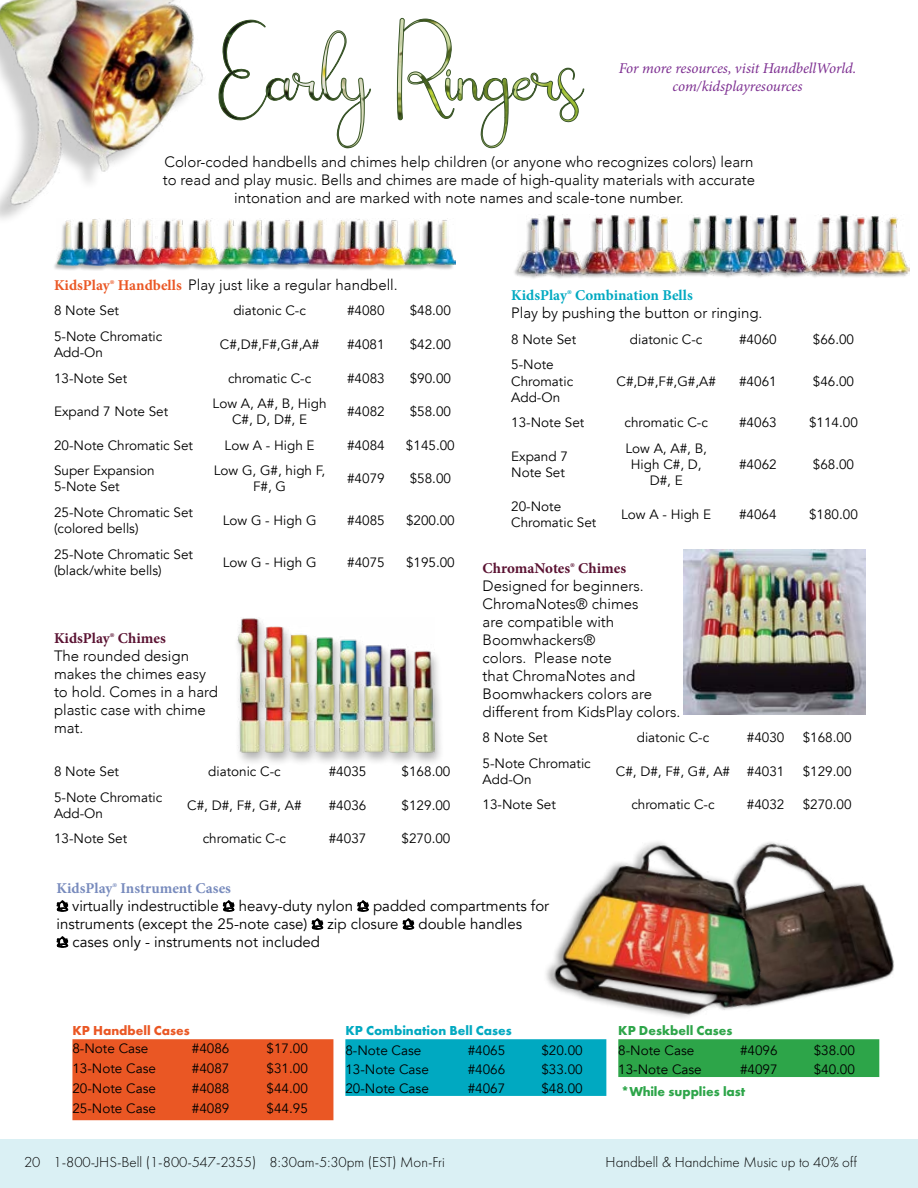
<style>
.page{position:relative;width:918px;height:1188px;background:#fff}
.page>*{position:absolute;margin:0;border:0;box-sizing:border-box;transform-origin:0 0}
.t1{font:300 15px/18px "Avenir";color:#000}
.t2{font:15px "Avenir";color:#000}
.t3{font:300 15px "Futura PT";color:#000}
.t4{font:italic 15px/18px "Minion Pro";letter-spacing:-.01em;color:#7d2f91;text-align:center}
.t5{font:700 15px "Minion Pro";color:#5a1232}
.t6{font:700 15px "Minion Pro";color:#00a9c1}
.t7{font:700 15px "Minion Pro";color:#788bbd}
.t8{font:13.5px/16.2px "Avenir";color:#000}
.t9{font:700 13.5px "Futura PT";color:#2da549}
.t10{font:700 13.5px "Futura PT";color:#00a9c1}
.t11{font:700 13.5px "Futura PT";color:#ea5724}
.s1{font-family:"Minion Pro";font-weight:700;color:#ea5724}
</style>
<div class="page">
<div style="left:0;top:1139px;width:918px;height:49px;background:#daf0f4"></div>
<div style="left:72px;top:1039px;width:261px;height:81px;background:#ea5724"></div>
<div style="left:618px;top:1071px;width:261px;height:6px;background:#2da549"></div>
<div style="left:345px;top:1039px;width:261px;height:57px;background:#00a9c1"></div>
<img style="left:684px;top:550px;width:182px;height:165px">
<div style="left:513px;top:216px;width:396px;height:64px;background:#000;opacity:.3"></div>
<img style="left:518px;top:215px;width:391px;height:61px">
<div style="left:233px;top:616px;width:212px;height:151px;background:#000;opacity:.3"></div>
<img style="left:238px;top:618px;width:197px;height:135px">
<div style="left:52px;top:220px;width:403px;height:51px;background:#000;opacity:.3"></div>
<img style="left:280px;top:219px;width:175px;height:46px">
<svg style="left:280px;top:17px;width:305px;height:132px"></svg>
<img style="left:0;top:0;width:280px;height:267px">
<img style="left:605px;top:871px;width:289px;height:200px">
<img style="left:546px;top:842px;width:272px;height:197px">
<p class="t4" style="left:619px;top:59px;width:239px">For more resources, visit HandbellWorld. com/kidsplayresources</p>
<p class="t1" style="left:163px;top:153px;width:594px;text-align:center">Color-coded handbells and chimes help children (or anyone who recognizes colors) learn to read and play music. Bells and chimes are made of high-quality materials with accurate intonation and are marked with note names and scale-tone number.</p>
<p class="t1" style="left:54px;top:276px;width:345px"><span class="s1">KidsPlay® Handbells</span> Play just like a regular handbell.</p>
<p class="t8" style="left:54px;top:303px;width:67px">8 Note Set</p>
<p class="t8" style="left:233px;top:303px;width:74px">diatonic C-c</p>
<p class="t8" style="left:347px;top:303px;width:39px">#4080</p>
<p class="t8" style="left:410px;top:303px;width:43px">$48.00</p>
<p class="t8" style="left:54px;top:328px;width:110px">5-Note Chromatic<br>Add-On</p>
<p class="t8" style="left:220px;top:336px;width:101px">C#,D#,F#,G#,A#</p>
<p class="t8" style="left:347px;top:336px;width:39px">#4081</p>
<p class="t8" style="left:410px;top:336px;width:43px">$42.00</p>
<p class="t8" style="left:54px;top:370px;width:75px">13-Note Set</p>
<p class="t8" style="left:228px;top:370px;width:85px">chromatic C-c</p>
<p class="t8" style="left:347px;top:370px;width:39px">#4083</p>
<p class="t8" style="left:410px;top:370px;width:43px">$90.00</p>
<p class="t8" style="left:54px;top:404px;width:116px">Expand 7 Note Set</p>
<p class="t8" style="left:213px;top:396px;width:116px;text-align:center">Low A, A#, B, High<br>C#, D, D#, E</p>
<p class="t8" style="left:347px;top:404px;width:39px">#4082</p>
<p class="t8" style="left:410px;top:404px;width:43px">$58.00</p>
<p class="t8" style="left:54px;top:437px;width:140px">20-Note Chromatic Set</p>
<p class="t8" style="left:225px;top:437px;width:92px">Low A - High E</p>
<p class="t8" style="left:347px;top:437px;width:39px">#4084</p>
<p class="t8" style="left:406px;top:437px;width:50px">$145.00</p>
<p class="t8" style="left:54px;top:463px;width:102px">Super Expansion<br>5-Note Set</p>
<p class="t8" style="left:214px;top:463px;width:113px;text-align:center">Low G, G#, high F,<br>F#, G</p>
<p class="t8" style="left:347px;top:471px;width:39px">#4079</p>
<p class="t8" style="left:410px;top:471px;width:43px">$58.00</p>
<p class="t8" style="left:54px;top:504px;width:140px">25-Note Chromatic Set (colored bells)</p>
<p class="t8" style="left:223px;top:513px;width:95px">Low G - High G</p>
<p class="t8" style="left:347px;top:513px;width:39px">#4085</p>
<p class="t8" style="left:406px;top:513px;width:50px">$200.00</p>
<p class="t8" style="left:54px;top:546px;width:140px">25-Note Chromatic Set (black/white bells)</p>
<p class="t8" style="left:223px;top:554px;width:95px">Low G - High G</p>
<p class="t8" style="left:347px;top:554px;width:39px">#4075</p>
<p class="t8" style="left:406px;top:554px;width:50px">$195.00</p>
<p class="t5" style="left:54px;top:627px;width:113px">KidsPlay® Chimes</p>
<p class="t1" style="left:54px;top:646px;width:166px">The rounded design makes the chimes easy to hold. Comes in a hard plastic case with chime mat.</p>
<p class="t8" style="left:54px;top:764px;width:67px">8 Note Set</p>
<p class="t8" style="left:208px;top:764px;width:74px">diatonic C-c</p>
<p class="t8" style="left:329px;top:764px;width:39px">#4035</p>
<p class="t8" style="left:402px;top:764px;width:50px">$168.00</p>
<p class="t8" style="left:54px;top:789px;width:110px">5-Note Chromatic<br>Add-On</p>
<p class="t8" style="left:187px;top:797px;width:116px">C#, D#, F#, G#, A#</p>
<p class="t8" style="left:329px;top:797px;width:39px">#4036</p>
<p class="t8" style="left:402px;top:797px;width:50px">$129.00</p>
<p class="t8" style="left:54px;top:831px;width:75px">13-Note Set</p>
<p class="t8" style="left:203px;top:831px;width:85px">chromatic C-c</p>
<p class="t8" style="left:329px;top:831px;width:39px">#4037</p>
<p class="t8" style="left:402px;top:831px;width:50px">$270.00</p>
<p class="t6" style="left:511px;top:285px;width:183px">KidsPlay® Combination Bells</p>
<p class="t1" style="left:511px;top:304px;width:253px">Play by pushing the button or ringing.</p>
<p class="t8" style="left:511px;top:331px;width:67px">8 Note Set</p>
<p class="t8" style="left:630px;top:331px;width:74px">diatonic C-c</p>
<p class="t8" style="left:739px;top:331px;width:39px">#4060</p>
<p class="t8" style="left:813px;top:331px;width:43px">$66.00</p>
<p class="t8" style="left:511px;top:357px;width:63px">5-Note<br>Chromatic<br>Add-On</p>
<p class="t8" style="left:617px;top:373px;width:101px">C#,D#,F#,G#,A#</p>
<p class="t8" style="left:739px;top:373px;width:39px">#4061</p>
<p class="t8" style="left:813px;top:373px;width:43px">$46.00</p>
<p class="t8" style="left:511px;top:415px;width:75px">13-Note Set</p>
<p class="t8" style="left:625px;top:415px;width:85px">chromatic C-c</p>
<p class="t8" style="left:739px;top:415px;width:39px">#4063</p>
<p class="t8" style="left:809px;top:415px;width:50px">$114.00</p>
<p class="t8" style="left:511px;top:448px;width:58px">Expand 7<br>Note Set</p>
<p class="t8" style="left:625px;top:440px;width:83px;text-align:center">Low A, A#, B,<br>High C#, D,<br>D#, E</p>
<p class="t8" style="left:739px;top:457px;width:39px">#4062</p>
<p class="t8" style="left:813px;top:457px;width:43px">$68.00</p>
<p class="t8" style="left:511px;top:498px;width:87px">20-Note<br>Chromatic Set</p>
<p class="t8" style="left:621px;top:506px;width:92px">Low A - High E</p>
<p class="t8" style="left:739px;top:506px;width:39px">#4064</p>
<p class="t8" style="left:809px;top:506px;width:50px">$180.00</p>
<p class="t5" style="left:483px;top:557px;width:145px">ChromaNotes® Chimes</p>
<p class="t1" style="left:483px;top:576px;width:199px">Designed for beginners.<br>ChromaNotes® chimes<br>are compatible with<br>Boomwhackers®<br>colors. Please note<br>that ChromaNotes and<br>Boomwhackers colors are different from KidsPlay colors.</p>
<p class="t8" style="left:483px;top:730px;width:67px">8 Note Set</p>
<p class="t8" style="left:637px;top:730px;width:74px">diatonic C-c</p>
<p class="t8" style="left:747px;top:730px;width:39px">#4030</p>
<p class="t8" style="left:803px;top:730px;width:50px">$168.00</p>
<p class="t8" style="left:483px;top:755px;width:110px">5-Note Chromatic<br>Add-On</p>
<p class="t8" style="left:616px;top:763px;width:170px">C#, D#, F#, G#, A# #4031</p>
<p class="t8" style="left:803px;top:763px;width:50px">$129.00</p>
<p class="t8" style="left:483px;top:797px;width:75px">13-Note Set</p>
<p class="t8" style="left:631px;top:797px;width:85px">chromatic C-c</p>
<p class="t8" style="left:747px;top:797px;width:39px">#4032</p>
<p class="t8" style="left:803px;top:797px;width:50px">$270.00</p>
<p class="t7" style="left:57px;top:878px;width:176px">KidsPlay® Instrument Cases</p>
<p class="t2" style="left:72px;top:897px;width:148px">virtually indestructible</p>
<p class="t2" style="left:239px;top:897px;width:116px">heavy-duty nylon</p>
<p class="t2" style="left:373px;top:897px;width:178px">padded compartments for</p>
<p class="t2" style="left:57px;top:915px;width:252px">instruments (except the 25-note case)</p>
<p class="t2" style="left:328px;top:915px;width:72px">zip closure</p>
<p class="t2" style="left:419px;top:915px;width:105px">double handles</p>
<p class="t2" style="left:73px;top:933px;width:249px">cases only - instruments not included</p>
<p class="t11" style="left:72px;top:1022px;width:119px">KP Handbell Cases</p>
<p class="t8" style="left:72px;top:1040px;width:78px">8-Note Case</p>
<p class="t8" style="left:192px;top:1040px;width:39px">#4086</p>
<p class="t8" style="left:267px;top:1040px;width:43px">$17.00</p>
<p class="t8" style="left:72px;top:1060px;width:85px">13-Note Case</p>
<p class="t8" style="left:192px;top:1060px;width:39px">#4087</p>
<p class="t8" style="left:267px;top:1060px;width:43px">$31.00</p>
<p class="t8" style="left:72px;top:1081px;width:85px">20-Note Case</p>
<p class="t8" style="left:192px;top:1081px;width:39px">#4088</p>
<p class="t8" style="left:267px;top:1081px;width:43px">$44.00</p>
<p class="t8" style="left:72px;top:1101px;width:85px">25-Note Case</p>
<p class="t8" style="left:192px;top:1101px;width:39px">#4089</p>
<p class="t8" style="left:267px;top:1101px;width:43px">$44.95</p>
<p class="t10" style="left:345px;top:1022px;width:168px">KP Combination Bell Cases</p>
<p class="t8" style="left:345px;top:1043px;width:78px">8-Note Case</p>
<p class="t8" style="left:468px;top:1043px;width:39px">#4065</p>
<p class="t8" style="left:541px;top:1043px;width:43px">$20.00</p>
<p class="t8" style="left:345px;top:1062px;width:85px">13-Note Case</p>
<p class="t8" style="left:468px;top:1062px;width:39px">#4066</p>
<p class="t8" style="left:541px;top:1062px;width:43px">$33.00</p>
<p class="t8" style="left:345px;top:1081px;width:85px">20-Note Case</p>
<p class="t8" style="left:468px;top:1081px;width:39px">#4067</p>
<p class="t8" style="left:541px;top:1081px;width:43px">$48.00</p>
<p class="t9" style="left:618px;top:1022px;width:116px">KP Deskbell Cases</p>
<p class="t8" style="left:618px;top:1043px;width:78px">8-Note Case</p>
<p class="t8" style="left:740px;top:1043px;width:39px">#4096</p>
<p class="t8" style="left:814px;top:1043px;width:43px">$38.00</p>
<p class="t8" style="left:618px;top:1062px;width:85px">13-Note Case</p>
<p class="t8" style="left:740px;top:1062px;width:39px">#4097</p>
<p class="t8" style="left:814px;top:1062px;width:43px">$40.00</p>
<p class="t9" style="left:621px;top:1083px;width:126px">*While supplies last</p>
<p class="t3" style="left:24px;top:1153px;width:422px">20 1-800-JHS-Bell (1-800-547-2355) 8:30am-5:30pm (EST) Mon-Fri</p>
<p class="t3" style="left:606px;top:1153px;width:253px">Handbell &amp; Handchime Music up to 40% off</p>
</div>
